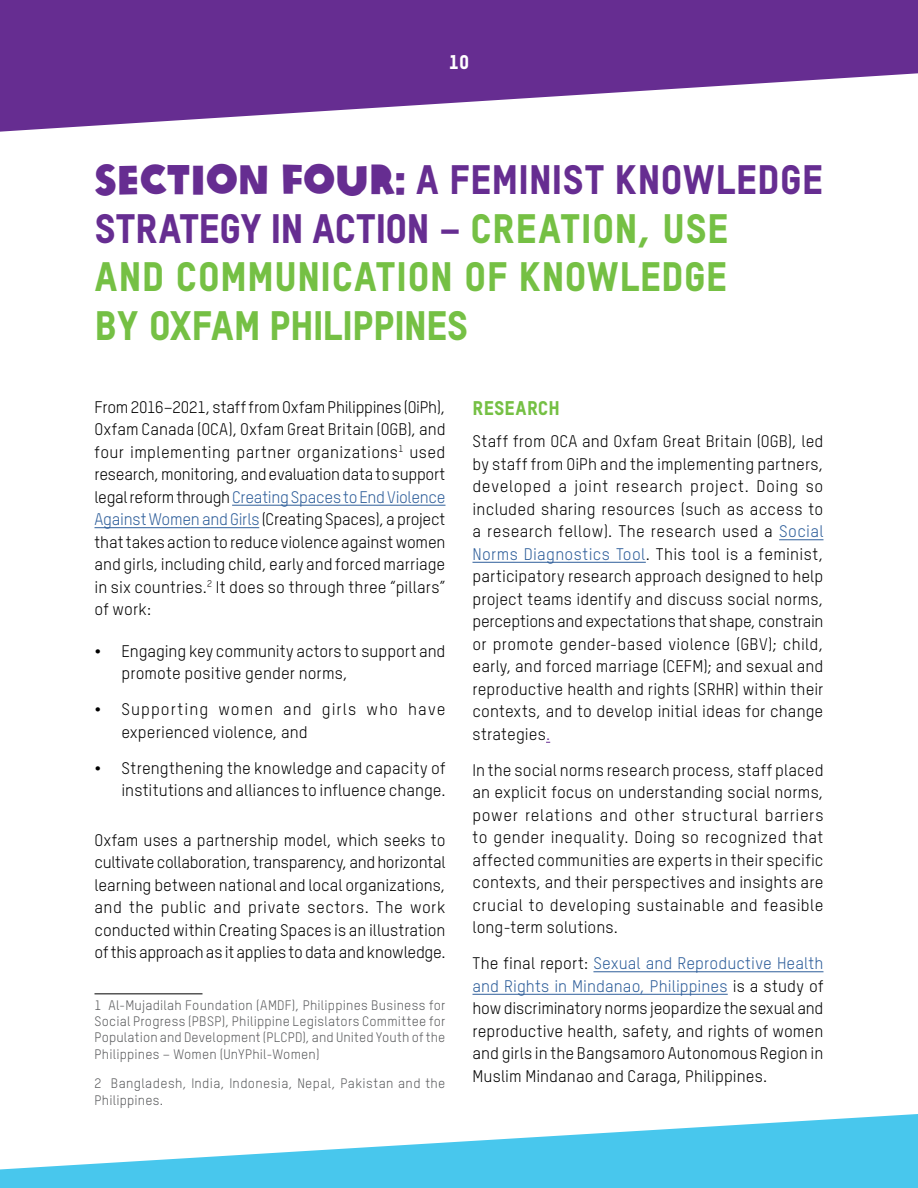
<style>
.page{position:relative;width:918px;height:1188px;background:#fff}
.page>*{position:absolute;margin:0;border:0;box-sizing:border-box;transform-origin:0 0}
.Section{font:40.5px/48.6px "Oxfam TSTARPRO Headline";color:#75c044}
.Head1{font:19.5px "Oxfam TSTARPRO Headline";letter-spacing:.015em;color:#75c044}
.t1{font:19.5px "Oxfam TSTARPRO Headline";color:#fff}
.MainText{font:16.5px/22.5px "Oxfam TSTARPRO";letter-spacing:.005em;color:#000;text-align:justify}
.Bullet_1{font:16.5px/22.5px "Oxfam TSTARPRO";letter-spacing:.005em;color:#000}
.Bullet_1-2{font:16.5px/22.5px "Oxfam TSTARPRO";letter-spacing:.055em;color:#000}
.footnote{font:13.5px/16.2px "Oxfam TSTARPRO";letter-spacing:.02em;color:#5a5b5d;text-align:justify}
.s1{font-family:"Oxfam Global Headline";color:#662d91}
.s2{color:#662d91}
.s3{color:#2e5e9a}
</style>
<div class="page">
<svg style="left:0;top:0;width:918px;height:132px;fill:#662d91"></svg>
<svg style="left:0;top:1114px;width:918px;height:74px;fill:#48c7ed"></svg>
<hr style="left:232px;top:505px;width:213px;height:1px;background:#2e5e9a">
<hr style="left:94px;top:527px;width:165px;height:1px;background:#2e5e9a">
<hr style="left:94px;top:994px;width:108px;height:1px;background:#000">
<hr style="left:779px;top:539px;width:45px;height:1px;background:#2e5e9a">
<hr style="left:472px;top:562px;width:174px;height:1px;background:#2e5e9a">
<hr style="left:593px;top:971px;width:231px;height:1px;background:#2e5e9a">
<hr style="left:472px;top:994px;width:256px;height:1px;background:#2e5e9a">
<p class="t1" style="left:449px;top:48px;width:22px">10</p>
<p class="Section" style="left:94px;top:152px;width:730px"><span class="s1">SECTION FOUR:</span> <span class="s2">A FEMINIST KNOWLEDGE<br>STRATEGY IN ACTION –</span> CREATION, USE<br>AND COMMUNICATION OF KNOWLEDGE<br>BY OXFAM PHILIPPINES</p>
<p class="MainText" style="left:94px;top:394px;width:353px">From 2016–2021, staff from Oxfam Philippines (OiPh), Oxfam Canada (OCA), Oxfam Great Britain (OGB), and four implementing partner organizations<sup>1</sup> used research, monitoring, and evaluation data to support legal reform through<span class="s3">Creating Spaces to End Violence Against Women and Girls</span> (Creating Spaces), a project that takes action to reduce violence against women and girls, including child, early and forced marriage in six countries.<sup>2</sup> It does so through three “pillars” of work:</p>
<p class="Bullet_1" style="left:122px;top:638px;width:326px;text-indent:-27px">• Engaging key community actors to support and promote positive gender norms,</p>
<p class="Bullet_1-2" style="left:122px;top:697px;width:325px;text-indent:-27px">• Supporting women and girls who have experienced violence, and</p>
<p class="Bullet_1" style="left:94px;top:755px;width:353px;text-align:right">• Strengthening the knowledge and capacity of institutions and alliances to influence change.</p>
<p class="MainText" style="left:94px;top:827px;width:353px">Oxfam uses a partnership model, which seeks to cultivate collaboration, transparency,andhorizontal learning between national and local organizations, and the public and private sectors. The work conducted within Creating Spaces is an illustration of this approach as it applies to data and knowledge.</p>
<p class="footnote" style="left:94px;top:996px;width:352px">1 Al-Mujadilah Foundation (AMDF), Philippines Business for Social Progress (PBSP), Philippine Legislators Committee for Population and Development (PLCPD), and United Youth of the Philippines – Women (UnYPhil-Women)</p>
<p class="footnote" style="left:94px;top:1074px;width:352px">2 Bangladesh, India, Indonesia, Nepal, Pakistan and the<br>Philippines.</p>
<p class="Head1" style="left:472px;top:394px;width:89px">RESEARCH</p>
<p class="MainText" style="left:472px;top:429px;width:353px">Staff from OCA and Oxfam Great Britain (OGB), led by staff from OiPh and the implementing partners, developed a joint research project. Doing so included sharing resources (such as access to a research fellow). The research used a <span class="s3">Social Norms Diagnostics Tool</span>. This tool is a feminist, participatory research approach designed to help project teams identify and discuss social norms, perceptions and expectations that shape, constrain or promote gender-based violence (GBV); child, early, and forced marriage (CEFM); and sexual and reproductive health and rights (SRHR) within their contexts, and to develop initial ideas for change strategies<span class="s2">.</span></p>
<p class="MainText" style="left:472px;top:758px;width:353px">In the social norms research process, staff placed an explicit focus on understanding social norms, power relations and other structural barriers to gender inequality. Doing so recognized that affected communities are experts in their specific contexts, and their perspectives and insights are crucial to developing sustainable and feasible long-term solutions.</p>
<p class="MainText" style="left:472px;top:951px;width:352px">The final report: <span class="s3">Sexual and Reproductive Health and Rights in Mindanao, Philippines</span> is a study of how discriminatory norms jeopardize the sexual and reproductive health, safety, and rights of women and girls in the Bangsamoro Autonomous Region in Muslim Mindanao and Caraga, Philippines.</p>
</div>
